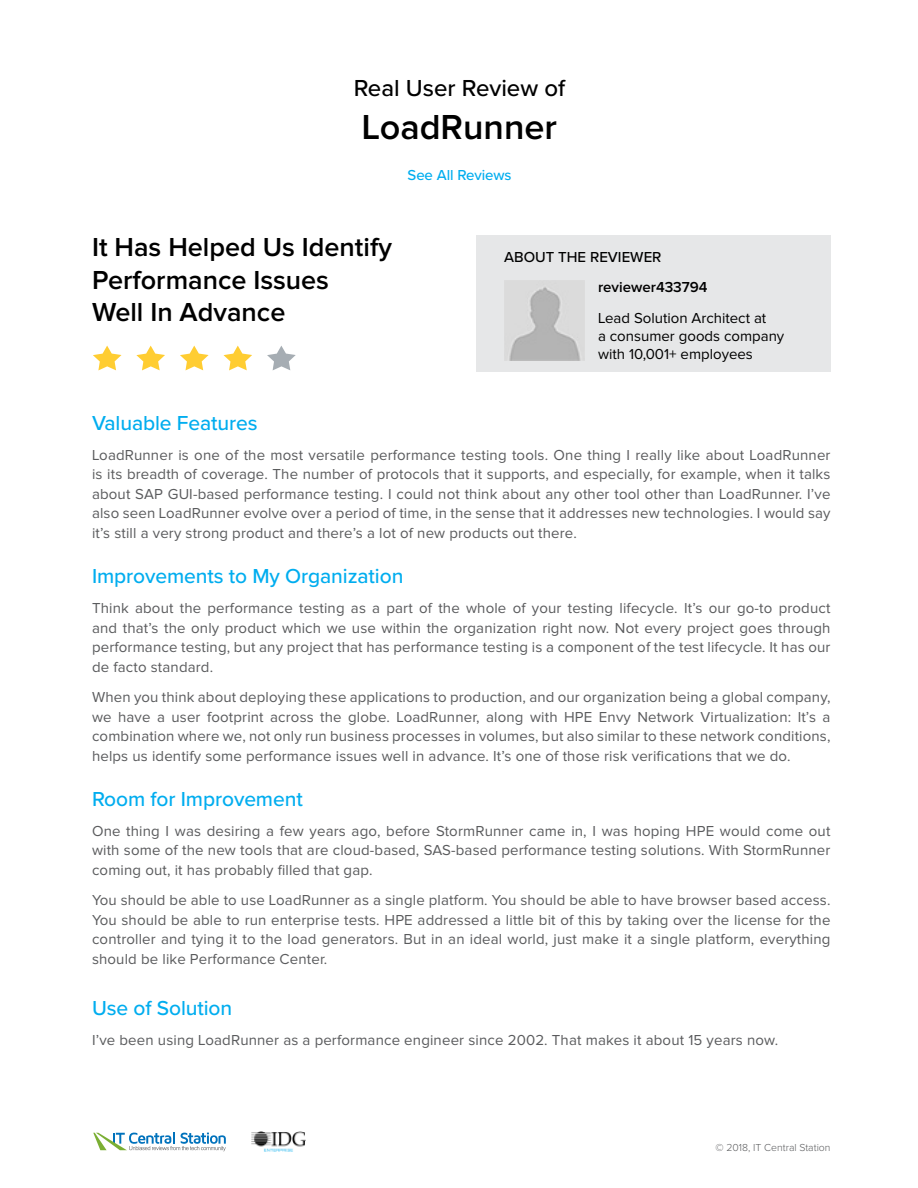
<style>
.page{position:relative;width:918px;height:1188px;background:#fff}
.page>*{position:absolute;margin:0;border:0;box-sizing:border-box;transform-origin:0 0}
.t1{font:600 36px "Proxima Nova";color:#000}
.t2{font:600 27px/32.4px "Proxima Nova";color:#000}
.t3{font:500 24px "Proxima Nova";color:#000}
.t4{font:500 21px "Proxima Nova";letter-spacing:-.005em;color:#00adef}
.t5{font:15px/19.5px "Proxima Nova";letter-spacing:.01em;color:#5a5b5d;text-align:justify}
.t6{font:15px/18px "Proxima Nova";color:#000}
.t7{font:500 15px "Proxima Nova";color:#000}
.t8{font:600 15px "Proxima Nova";color:#000}
.t9{font:500 15px "Proxima Nova";letter-spacing:-.005em;color:#00adef}
.t10{font:300 10.5px "Proxima Nova";color:#5a5b5d}
</style>
<div class="page">
<svg style="left:93px;top:346px;width:29px;height:24px"></svg>
<svg style="left:136px;top:346px;width:29px;height:24px"></svg>
<svg style="left:180px;top:346px;width:29px;height:24px"></svg>
<svg style="left:224px;top:346px;width:28px;height:24px"></svg>
<svg style="left:267px;top:346px;width:29px;height:24px"></svg>
<div style="left:476px;top:235px;width:355px;height:136px;background:#e6e7e8"></div>
<img style="left:504px;top:281px;width:80px;height:80px">
<svg style="left:93px;top:1132px;width:133px;height:19px"></svg>
<img style="left:251px;top:1131px;width:55px;height:20px">
<h3 class="t3" style="left:354px;top:70px;width:213px">Real User Review of</h3>
<h1 class="t1" style="left:362px;top:111px;width:197px">LoadRunner</h1>
<p class="t9" style="left:408px;top:164px;width:106px">See All Reviews</p>
<h2 class="t2" style="left:92px;top:232px;width:301px">It Has Helped Us Identify<br>Performance Issues<br>Well In Advance</h2>
<p class="t7" style="left:504px;top:245px;width:159px">ABOUT THE REVIEWER</p>
<p class="t8" style="left:598px;top:280px;width:111px">reviewer433794</p>
<p class="t6" style="left:598px;top:309px;width:188px">Lead Solution Architect at<br>a consumer goods company with 10,001+ employees</p>
<h3 class="t4" style="left:92px;top:407px;width:167px">Valuable Features</h3>
<p class="t5" style="left:92px;top:446px;width:740px">LoadRunner is one of the most versatile performance testing tools. One thing I really like about LoadRunner is its breadth of coverage. The number of protocols that it supports, and especially, for example, when it talks about SAP GUI-based performance testing. I could not think about any other tool other than LoadRunner. I’ve also seen LoadRunner evolve over a period of time, in the sense that it addresses new technologies. I would say it’s still a very strong product and there’s a lot of new products out there.</p>
<h3 class="t4" style="left:92px;top:560px;width:313px">Improvements to My Organization</h3>
<p class="t5" style="left:92px;top:599px;width:740px">Think about the performance testing as a part of the whole of your testing lifecycle. It’s our go-to product and that’s the only product which we use within the organization right now. Not every project goes through performance testing, but any project that has performance testing is a component of the test lifecycle. It has our de facto standard.</p>
<p class="t5" style="left:92px;top:688px;width:740px">When you think about deploying these applications to production, and our organization being a global company, we have a user footprint across the globe. LoadRunner, along with HPE Envy Network Virtualization: It’s a combination where we, not only run business processes in volumes, but also similar to these network conditions, helps us identify some performance issues well in advance. It’s one of those risk verifications that we do.</p>
<h3 class="t4" style="left:92px;top:783px;width:212px">Room for Improvement</h3>
<p class="t5" style="left:92px;top:822px;width:740px">One thing I was desiring a few years ago, before StormRunner came in, I was hoping HPE would come out with some of the new tools that are cloud-based, SAS-based performance testing solutions. With StormRunner coming out, it has probably filled that gap.</p>
<p class="t5" style="left:92px;top:891px;width:740px">You should be able to use LoadRunner as a single platform. You should be able to have browser based access.<br>You should be able to run enterprise tests. HPE addressed a little bit of this by taking over the license for the controller and tying it to the load generators. But in an ideal world, just make it a single platform, everything should be like Performance Center.</p>
<h3 class="t4" style="left:92px;top:992px;width:142px">Use of Solution</h3>
<p class="t5" style="left:92px;top:1031px;width:688px">I’ve been using LoadRunner as a performance engineer since 2002. That makes it about 15 years now.</p>
<p class="t10" style="left:716px;top:1143px;width:116px">© 2018, IT Central Station</p>
</div>
